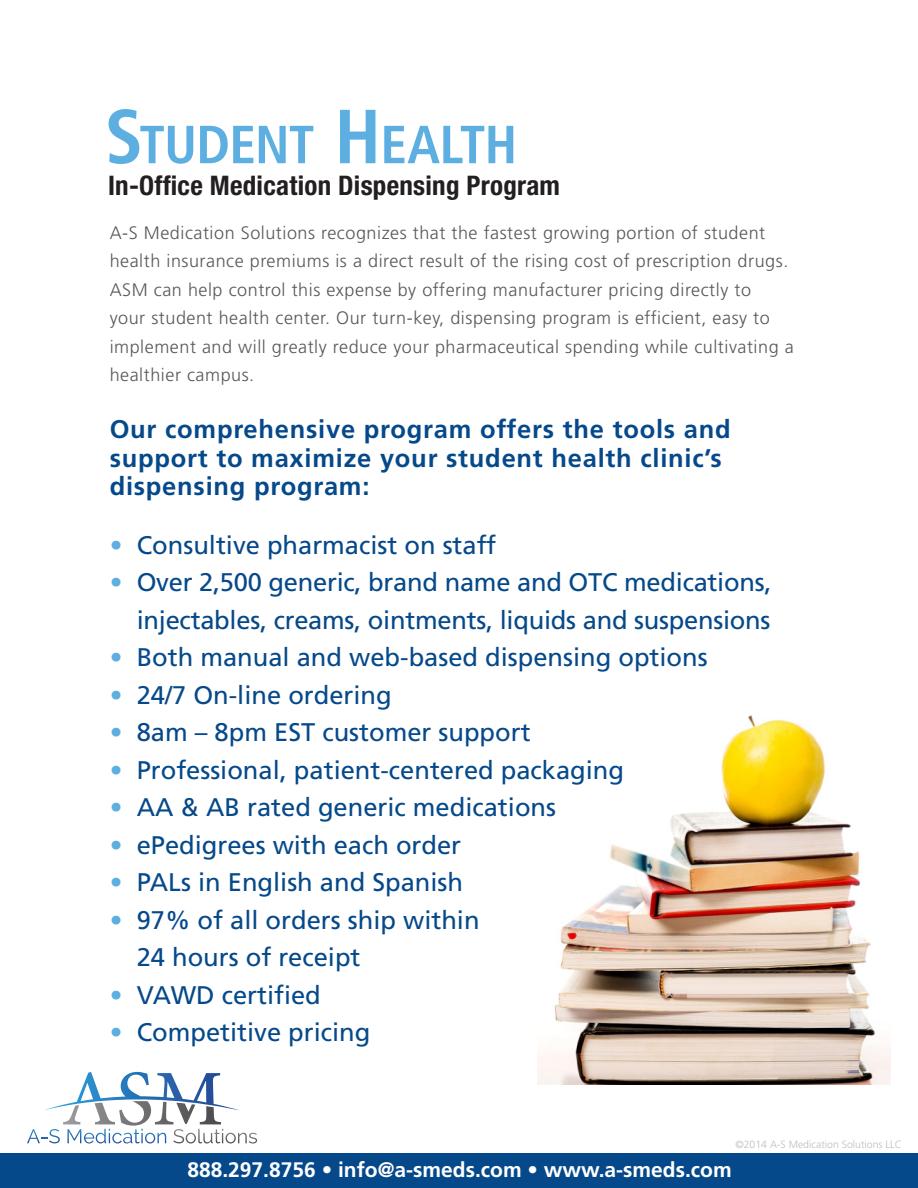
<style>
.page{position:relative;width:918px;height:1188px;background:#fff}
.page>*{position:absolute;margin:0;border:0;box-sizing:border-box;transform-origin:0 0}
.t1{font:700 condensed 53.55px "Frutiger LT Std";letter-spacing:-.015em;color:#5dafe1}
.t2{font:700 condensed 27px "Helvetica Neue LT Std";letter-spacing:.01em;color:#231f20}
.t3{font:25.5px/37.5px "Frutiger LT Std";color:#06498a;text-align:right}
.t4{font:700 25.5px/28.5px "Frutiger LT Std";letter-spacing:.03em;color:#06498a}
.t5{font:700 21px "Frutiger LT Std";color:#fff}
.t6{font:300 18px/28.5px "Frutiger LT Std";letter-spacing:.03em;color:#57585a}
.t7{font:300 10.5px "Frutiger LT Std";color:#bcbdc0}
.s1{font-size:76.5px}
.s2{color:#5dafe1}
</style>
<div class="page">
<img style="left:537px;top:715px;width:354px;height:370px">
<svg style="left:27px;top:1072px;width:230px;height:71px"></svg>
<div style="left:0;top:1154px;width:918px;height:34px;background:#06498a"></div>
<p class="t1" style="left:105px;top:113px;width:406px"><span class="s1">S</span>TUDENT <span class="s1">H</span>EALTH</p>
<p class="t2" style="left:108px;top:169px;width:454px">In-Office Medication Dispensing Program</p>
<p class="t6" style="left:110px;top:218px;width:686px">A-S Medication Solutions recognizes that the fastest growing portion of student health insurance premiums is a direct result of the rising cost of prescription drugs.<br>ASM can help control this expense by offering manufacturer pricing directly to<br>your student health center. Our turn-key, dispensing program is efficient, easy to implement and will greatly reduce your pharmaceutical spending while cultivating a healthier campus.</p>
<p class="t4" style="left:110px;top:415px;width:623px">Our comprehensive program offers the tools and support to maximize your student health clinic’s dispensing program:</p>
<p class="t3" style="left:110px;top:526px;width:388px"><span class="s2">•</span> Consultive pharmacist on staff</p>
<p class="t3" style="left:110px;top:564px;width:663px"><span class="s2">•</span> Over 2,500 generic, brand name and OTC medications, injectables, creams, ointments, liquids and suspensions</p>
<p class="t3" style="left:110px;top:639px;width:599px"><span class="s2">•</span> Both manual and web-based dispensing options</p>
<p class="t3" style="left:110px;top:676px;width:284px"><span class="s2">•</span> 24/7 On-line ordering</p>
<p class="t3" style="left:110px;top:714px;width:422px"><span class="s2">•</span> 8am – 8pm EST customer support</p>
<p class="t3" style="left:110px;top:751px;width:516px"><span class="s2">•</span> Professional, patient-centered packaging</p>
<p class="t3" style="left:110px;top:789px;width:448px"><span class="s2">•</span> AA &amp; AB rated generic medications</p>
<p class="t3" style="left:110px;top:826px;width:353px"><span class="s2">•</span> ePedigrees with each order</p>
<p class="t3" style="left:110px;top:864px;width:355px"><span class="s2">•</span> PALs in English and Spanish</p>
<p class="t3" style="left:137px;top:901px;width:344px;text-align:left;text-indent:-27px"><span class="s2">•</span> 97% of all orders ship within<br>24 hours of receipt</p>
<p class="t3" style="left:110px;top:976px;width:213px"><span class="s2">•</span> VAWD certified</p>
<p class="t3" style="left:110px;top:1014px;width:262px"><span class="s2">•</span> Competitive pricing</p>
<p class="t7" style="left:735px;top:1138px;width:168px">©2014 A-S Medication Solutions LLC</p>
<p class="t5" style="left:187px;top:1158px;width:546px">888.297.8756 • info@a-smeds.com • www.a-smeds.com</p>
</div>
